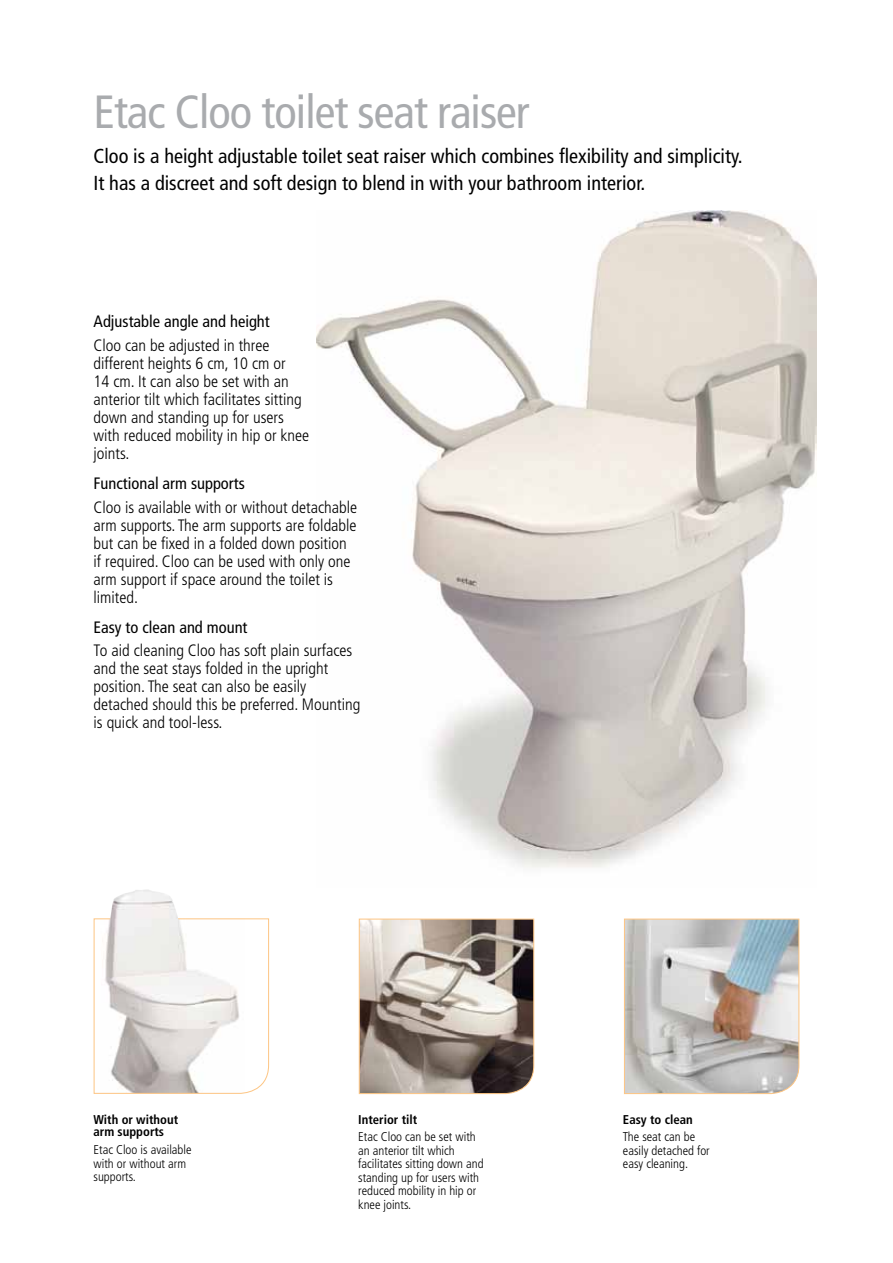
<style>
.page{position:relative;width:893px;height:1263px;background:#fff}
.page>*{position:absolute;margin:0;border:0;box-sizing:border-box;transform-origin:0 0}
.t1{font:condensed 46.5px "Frutiger";letter-spacing:-.02em;color:#a9abae}
.t2{font:condensed 20.25px/27px "Frutiger";color:#000}
.t3{font:300 condensed 16.5px/18px "Frutiger";color:#000}
.t4{font:condensed 16.5px "Frutiger";color:#000}
.t5{font:300 condensed 12.75px/13.5px "Frutiger";color:#000}
.t6{font:700 condensed 12.75px/12.8px "Frutiger";color:#000}
</style>
<div class="page">
<img style="left:316px;top:210px;width:500px;height:658px">
<svg style="left:93px;top:918px;width:177px;height:176px"></svg>
<svg style="left:624px;top:918px;width:176px;height:176px;background:#c0bfbc"></svg>
<svg style="left:358px;top:918px;width:177px;height:176px;background:#9f938b"></svg>
<img style="left:106px;top:889px;width:107px;height:88px">
<h1 class="t1" style="left:94px;top:85px;width:438px">Etac Cloo toilet seat raiser</h1>
<p class="t2" style="left:94px;top:142px;width:651px">Cloo is a height adjustable toilet seat raiser which combines flexibility and simplicity.<br>It has a discreet and soft design to blend in with your bathroom interior.</p>
<p class="t4" style="left:94px;top:312px;width:178px">Adjustable angle and height</p>
<p class="t3" style="left:94px;top:337px;width:217px">Cloo can be adjusted in three different heights 6 cm, 10 cm or<br>14 cm. It can also be set with an anterior tilt which facilitates sitting down and standing up for users with reduced mobility in hip or knee joints.</p>
<p class="t4" style="left:94px;top:473px;width:153px">Functional arm supports</p>
<p class="t3" style="left:94px;top:498px;width:265px">Cloo is available with or without detachable arm supports. The arm supports are foldable but can be fixed in a folded down position if required. Cloo can be used with only one arm support if space around the toilet is limited.</p>
<p class="t4" style="left:94px;top:617px;width:155px">Easy to clean and mount</p>
<p class="t3" style="left:94px;top:642px;width:268px">To aid cleaning Cloo has soft plain surfaces and the seat stays folded in the upright position. The seat can also be easily detached should this be preferred. Mounting is quick and tool-less.</p>
<p class="t6" style="left:94px;top:1113px;width:86px">With or without arm supports</p>
<p class="t5" style="left:94px;top:1143px;width:99px">Etac Cloo is available with or without arm supports.</p>
<p class="t6" style="left:358px;top:1113px;width:61px">Interior tilt</p>
<p class="t5" style="left:358px;top:1130px;width:127px">Etac Cloo can be set with an anterior tilt which facilitates sitting down and standing up for users with reduced mobility in hip or knee joints.</p>
<p class="t6" style="left:623px;top:1113px;width:71px">Easy to clean</p>
<p class="t5" style="left:623px;top:1130px;width:88px">The seat can be easily detached for easy cleaning.</p>
</div>
